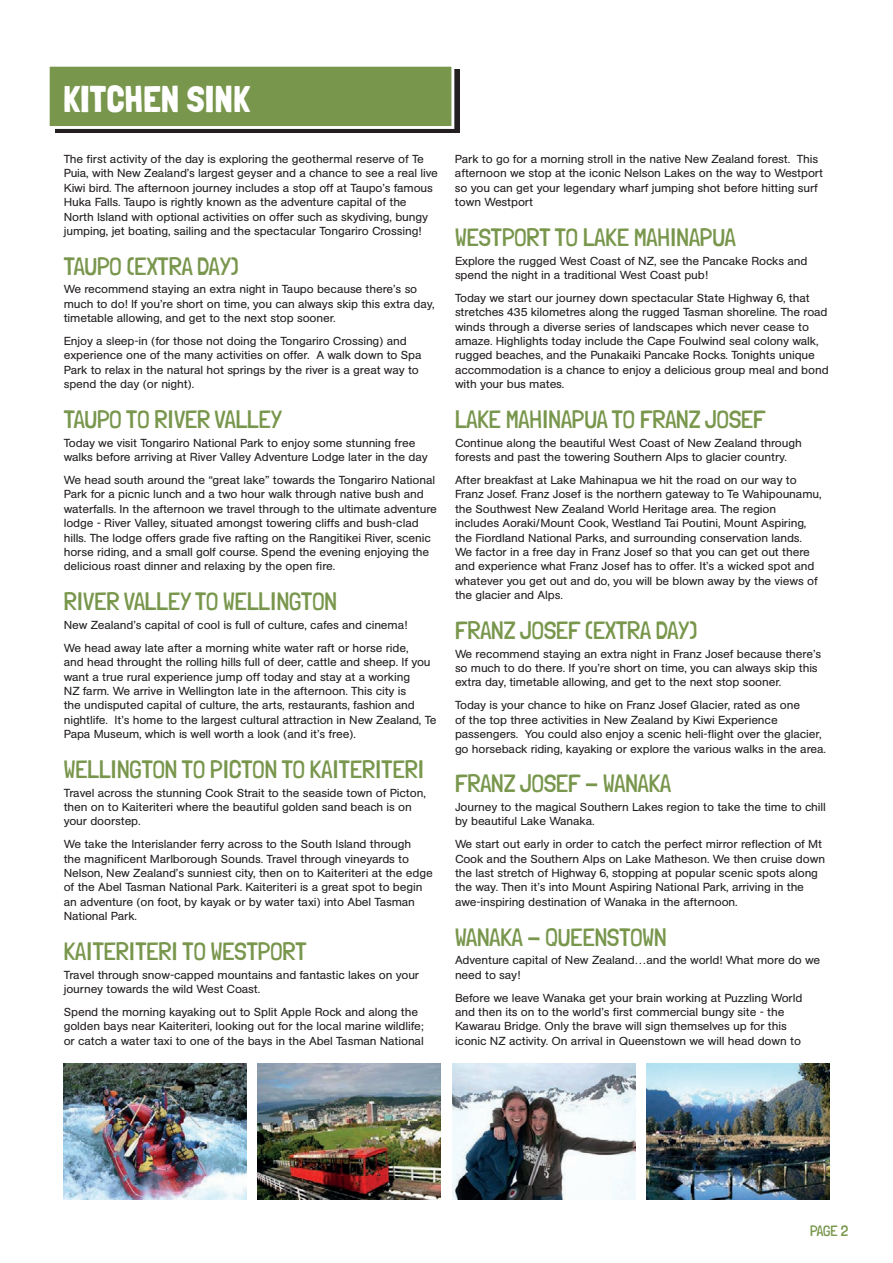
<style>
.page{position:relative;width:893px;height:1263px;background:#fff}
.page>*{position:absolute;margin:0;border:0;box-sizing:border-box;transform-origin:0 0}
.t1{font:37.2px "Londrina Solid";color:#fff}
.t2{font:25.05px "Londrina";color:#78964c}
.t3{font:15px "Londrina";color:#78964c}
.t4{font:11.55px/14.4px "AG Buch BQ";letter-spacing:-.01em;color:#231f20;scale:1.04 1}
</style>
<div class="page">
<img style="left:64px;top:1063px;width:183px;height:136px">
<img style="left:258px;top:1063px;width:183px;height:136px">
<img style="left:452px;top:1063px;width:183px;height:136px">
<img style="left:646px;top:1063px;width:183px;height:136px">
<div style="left:55px;top:70px;width:405px;height:63px;background:#231f20"></div>
<div style="left:47px;top:64px;width:407px;height:65px;background:#78964c;border:3px solid #fff"></div>
<h1 class="t1" style="left:63px;top:77px;width:188px">KITCHEN SINK</h1>
<p class="t4" style="left:64px;top:152px;width:361px">The first activity of the day is exploring the geothermal reserve of Te Puia, with New Zealand’s largest geyser and a chance to see a real live Kiwi bird. The afternoon journey includes a stop off at Taupo’s famous Huka Falls. Taupo is rightly known as the adventure capital of the North Island with optional activities on offer such as skydiving, bungy jumping, jet boating, sailing and the spectacular Tongariro Crossing!</p>
<h2 class="t2" style="left:64px;top:251px;width:176px">TAUPO (EXTRA DAY)</h2>
<p class="t4" style="left:64px;top:282px;width:358px">We recommend staying an extra night in Taupo because there’s so much to do! If you’re short on time, you can always skip this extra day, timetable allowing, and get to the next stop sooner.</p>
<p class="t4" style="left:64px;top:334px;width:346px">Enjoy a sleep-in (for those not doing the Tongariro Crossing) and experience one of the many activities on offer. A walk down to Spa Park to relax in the natural hot springs by the river is a great way to spend the day (or night).</p>
<h2 class="t2" style="left:64px;top:405px;width:220px">TAUPO TO RIVER VALLEY</h2>
<p class="t4" style="left:64px;top:436px;width:351px">Today we visit Tongariro National Park to enjoy some stunning free walks before arriving at River Valley Adventure Lodge later in the day</p>
<p class="t4" style="left:64px;top:473px;width:360px">We head south around the “great lake” towards the Tongariro National Park for a picnic lunch and a two hour walk through native bush and waterfalls. In the afternoon we travel through to the ultimate adventure lodge - River Valley, situated amongst towering cliffs and bush-clad hills. The lodge offers grade five rafting on the Rangitikei River, scenic horse riding, and a small golf course. Spend the evening enjoying the delicious roast dinner and relaxing by the open fire.</p>
<h2 class="t2" style="left:64px;top:587px;width:275px">RIVER VALLEY TO WELLINGTON</h2>
<p class="t4" style="left:64px;top:613px;width:333px;line-height:23px">New Zealand’s capital of cool is full of culture, cafes and cinema!<br>We head away late after a morning white water raft or horse ride,</p>
<p class="t4" style="left:64px;top:655px;width:360px">and head throught the rolling hills full of deer, cattle and sheep. If you want a true rural experience jump off today and stay at a working<br>NZ farm. We arrive in Wellington late in the afternoon. This city is<br>the undisputed capital of culture, the arts, restaurants, fashion and nightlife. It’s home to the largest cultural attraction in New Zealand, Te Papa Museum, which is well worth a look (and it’s free).</p>
<h2 class="t2" style="left:64px;top:754px;width:362px">WELLINGTON TO PICTON TO KAITERITERI</h2>
<p class="t4" style="left:64px;top:785px;width:350px">Travel across the stunning Cook Strait to the seaside town of Picton, then on to Kaiteriteri where the beautiful golden sand beach is on your doorstep.</p>
<p class="t4" style="left:64px;top:837px;width:356px">We take the Interislander ferry across to the South Island through<br>the magnificent Marlborough Sounds. Travel through vineyards to Nelson, New Zealand’s sunniest city, then on to Kaiteriteri at the edge of the Abel Tasman National Park. Kaiteriteri is a great spot to begin an adventure (on foot, by kayak or by water taxi) into Abel Tasman National Park.</p>
<h2 class="t2" style="left:64px;top:936px;width:244px">KAITERITERI TO WESTPORT</h2>
<p class="t4" style="left:64px;top:968px;width:343px">Travel through snow-capped mountains and fantastic lakes on your journey towards the wild West Coast.</p>
<p class="t4" style="left:64px;top:1005px;width:348px">Spend the morning kayaking out to Split Apple Rock and along the golden bays near Kaiteriteri, looking out for the local marine wildlife; or catch a water taxi to one of the bays in the Abel Tasman National</p>
<p class="t4" style="left:455px;top:152px;width:355px">Park to go for a morning stroll in the native New Zealand forest. This afternoon we stop at the iconic Nelson Lakes on the way to Westport so you can get your legendary wharf jumping shot before hitting surf town Westport</p>
<h2 class="t2" style="left:455px;top:222px;width:282px">WESTPORT TO LAKE MAHINAPUA</h2>
<p class="t4" style="left:455px;top:254px;width:340px">Explore the rugged West Coast of NZ, see the Pancake Rocks and spend the night in a traditional West Coast pub!</p>
<p class="t4" style="left:455px;top:291px;width:361px">Today we start our journey down spectacular State Highway 6, that stretches 435 kilometres along the rugged Tasman shoreline. The road winds through a diverse series of landscapes which never cease to amaze. Highlights today include the Cape Foulwind seal colony walk, rugged beaches, and the Punakaiki Pancake Rocks. Tonights unique accommodation is a chance to enjoy a delicious group meal and bond with your bus mates.</p>
<h2 class="t2" style="left:455px;top:405px;width:312px">LAKE MAHINAPUA TO FRANZ JOSEF</h2>
<p class="t4" style="left:455px;top:436px;width:335px">Continue along the beautiful West Coast of New Zealand through forests and past the towering Southern Alps to glacier country.</p>
<p class="t4" style="left:455px;top:473px;width:354px">After breakfast at Lake Mahinapua we hit the road on our way to Franz Josef. Franz Josef is the northern gateway to Te Wahipounamu, the Southwest New Zealand World Heritage area. The region includes Aoraki/Mount Cook, Westland Tai Poutini, Mount Aspiring, the Fiordland National Parks, and surrounding conservation lands.<br>We factor in a free day in Franz Josef so that you can get out there and experience what Franz Josef has to offer. It’s a wicked spot and whatever you get out and do, you will be blown away by the views of the glacier and Alps.</p>
<h2 class="t2" style="left:455px;top:615px;width:244px">FRANZ JOSEF (EXTRA DAY)</h2>
<p class="t4" style="left:455px;top:647px;width:354px">We recommend staying an extra night in Franz Josef because there’s so much to do there. If you’re short on time, you can always skip this extra day, timetable allowing, and get to the next stop sooner.</p>
<p class="t4" style="left:455px;top:698px;width:358px">Today is your chance to hike on Franz Josef Glacier, rated as one<br>of the top three activities in New Zealand by Kiwi Experience passengers. You could also enjoy a scenic heli-flight over the glacier, go horseback riding, kayaking or explore the various walks in the area.</p>
<h2 class="t2" style="left:455px;top:769px;width:218px">FRANZ JOSEF - WANAKA</h2>
<p class="t4" style="left:455px;top:800px;width:358px">Journey to the magical Southern Lakes region to take the time to chill by beautiful Lake Wanaka.</p>
<p class="t4" style="left:455px;top:837px;width:357px">We start out early in order to catch the perfect mirror reflection of Mt Cook and the Southern Alps on Lake Matheson. We then cruise down the last stretch of Highway 6, stopping at popular scenic spots along the way. Then it’s into Mount Aspiring National Park, arriving in the awe-inspiring destination of Wanaka in the afternoon.</p>
<h2 class="t2" style="left:455px;top:922px;width:213px">WANAKA - QUEENSTOWN</h2>
<p class="t4" style="left:455px;top:953px;width:353px">Adventure capital of New Zealand…and the world! What more do we need to say!</p>
<p class="t4" style="left:455px;top:990px;width:335px">Before we leave Wanaka get your brain working at Puzzling World and then its on to the world’s first commercial bungy site - the Kawarau Bridge. Only the brave will sign themselves up for this iconic NZ activity. On arrival in Queenstown we will head down to</p>
<p class="t3" style="left:810px;top:1221px;width:40px">PAGE 2</p>
</div>
